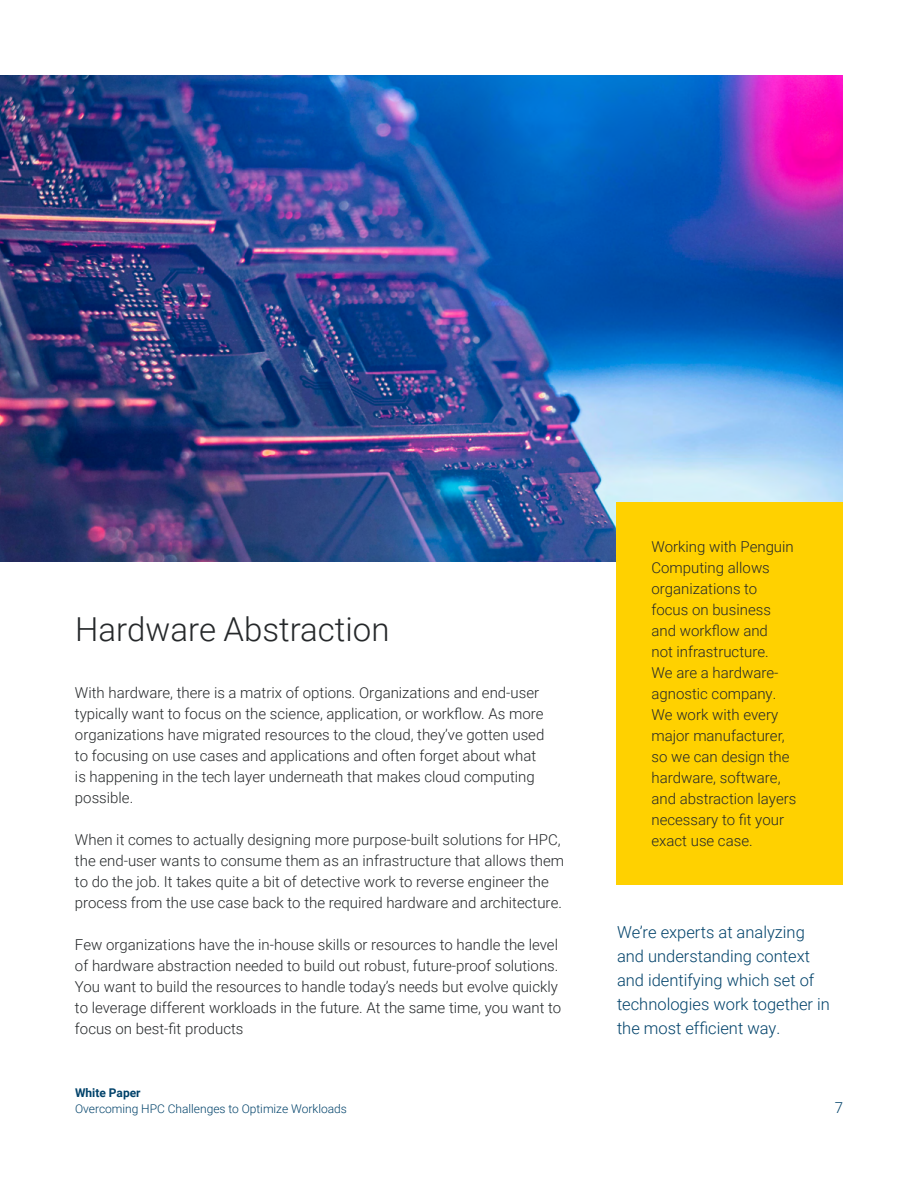
<style>
.page{position:relative;width:918px;height:1188px;background:#fff}
.page>*{position:absolute;margin:0;border:0;box-sizing:border-box;transform-origin:0 0}
.t1{font:300 33px "Roboto";color:#25282a}
.t2{font:300 16.5px/24px "Roboto";color:#01426a}
.t3{font:300 15px/21px "Roboto";color:#25282a}
.t4{font:300 15px "Roboto";color:#01426a}
.t5{font:300 12px "Roboto";color:#01426a}
.t6{font:700 12px "Roboto";color:#01426a}
</style>
<div class="page">
<img style="left:0;top:75px;width:843px;height:487px">
<div style="left:617px;top:502px;width:226px;height:383px;background:#ffd100"></div>
<h1 class="t1" style="left:75px;top:606px;width:316px">Hardware Abstraction</h1>
<p class="t3" style="left:75px;top:681px;width:471px">With hardware, there is a matrix of options. Organizations and end-user typically want to focus on the science, application, or workflow. As more organizations have migrated resources to the cloud, they’ve gotten used to focusing on use cases and applications and often forget about what is happening in the tech layer underneath that makes cloud computing possible.</p>
<p class="t3" style="left:75px;top:828px;width:491px">When it comes to actually designing more purpose-built solutions for HPC, the end-user wants to consume them as an infrastructure that allows them to do the job. It takes quite a bit of detective work to reverse engineer the process from the use case back to the required hardware and architecture.</p>
<p class="t3" style="left:75px;top:933px;width:488px">Few organizations have the in-house skills or resources to handle the level of hardware abstraction needed to build out robust, future-proof solutions.<br>You want to build the resources to handle today’s needs but evolve quickly to leverage different workloads in the future. At the same time, you want to focus on best-fit products</p>
<p class="t3" style="left:652px;top:536px;width:146px">Working with Penguin<br>Computing allows organizations to focus on business and workflow and<br>not infrastructure.<br>We are a hardware&shy;agnostic company.<br>We work with every major manufacturer, so we can design the hardware, software, and abstraction layers necessary to fit your exact use case.</p>
<p class="t2" style="left:617px;top:919px;width:214px">We’re experts at analyzing and understanding context and identifying which set of technologies work together in the most efficient way.</p>
<p class="t6" style="left:75px;top:1084px;width:67px">White Paper</p>
<p class="t5" style="left:75px;top:1100px;width:273px">Overcoming HPC Challenges to Optimize Workloads</p>
<p class="t4" style="left:835px;top:1097px;width:10px">7</p>
</div>
